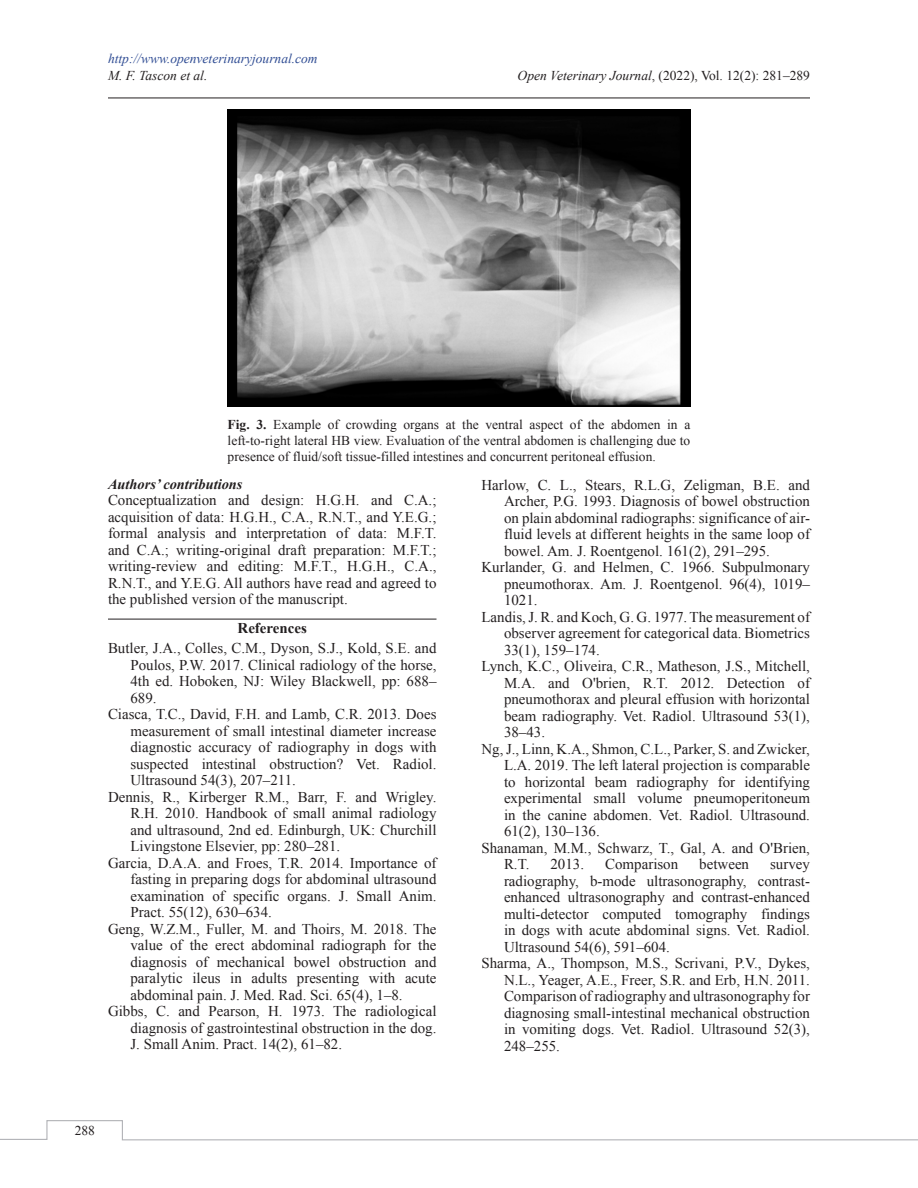
<style>
.page{position:relative;width:918px;height:1188px;background:#fff}
.page>*{position:absolute;margin:0;border:0;box-sizing:border-box;transform-origin:0 0}
.Reference_Text{font:15px/16.5px "Times New Roman";color:#231f20;text-align:justify}
.Para{font:15px/16.5px "Times New Roman";color:#231f20;text-align:justify}
.Reference_Head{font:700 15px "Times New Roman";color:#231f20}
.B_Head{font:italic 700 14.4px "Times New Roman";color:#231f20}
.Fig_Caption{font:13.5px/16.2px "Times New Roman";color:#231f20;text-align:justify}
.t1{font:italic 13.5px "Times New Roman";color:#304d94}
.t2{font:italic 13.5px "Times New Roman";color:#231f20}
.s1{font-style:italic}
.s2{font-weight:700}
</style>
<div class="page">
<hr style="left:108px;top:98px;width:702px;height:1px;background:#231f20">
<svg style="left:0;top:1120px;width:918px;height:21px"></svg>
<hr style="left:108px;top:619px;width:328px;height:1px;background:#231f20">
<img style="left:228px;top:110px;width:462px;height:297px">
<p class="t1" style="left:108px;top:50px;width:211px">http://www.openveterinaryjournal.com</p>
<p class="t2" style="left:108px;top:66px;width:101px">M. F. Tascon et al.</p>
<p class="Fig_Caption" style="left:518px;top:67px;width:294px"><span class="s1">Open Veterinary Journal</span>, (2022), Vol. 12(2): 281–289</p>
<p class="Fig_Caption" style="left:228px;top:416px;width:464px"><span class="s2">Fig. 3.</span> Example of crowding organs at the ventral aspect of the abdomen in a left-to-right lateral HB view. Evaluation of the ventral abdomen is challenging due to presence of fluid/soft tissue-filled intestines and concurrent peritoneal effusion.</p>
<p class="B_Head" style="left:108px;top:474px;width:136px">Authors’ contributions</p>
<p class="Para" style="left:108px;top:492px;width:330px">Conceptualization and design: H.G.H. and C.A.; acquisition of data: H.G.H., C.A., R.N.T., and Y.E.G.; formal analysis and interpretation of data: M.F.T. and C.A.; writing-original draft preparation: M.F.T.; writing-review and editing: M.F.T., H.G.H., C.A., R.N.T., and Y.E.G. All authors have read and agreed to the published version of the manuscript.</p>
<p class="Reference_Head" style="left:238px;top:618px;width:71px">References</p>
<p class="Reference_Text" style="left:130px;top:640px;width:308px;text-indent:-22px">Butler, J.A., Colles, C.M., Dyson, S.J., Kold, S.E. and Poulos, P.W. 2017. Clinical radiology of the horse, 4th ed. Hoboken, NJ: Wiley Blackwell, pp: 688– 689.</p>
<p class="Reference_Text" style="left:130px;top:706px;width:308px;text-indent:-22px">Ciasca, T.C., David, F.H. and Lamb, C.R. 2013. Does measurement of small intestinal diameter increase diagnostic accuracy of radiography in dogs with suspected intestinal obstruction? Vet. Radiol.<br>Ultrasound 54(3), 207–211.</p>
<p class="Reference_Text" style="left:130px;top:788px;width:308px;text-indent:-22px">Dennis, R., Kirberger R.M., Barr, F. and Wrigley.<br>R.H. 2010. Handbook of small animal radiology and ultrasound, 2nd ed. Edinburgh, UK: Churchill Livingstone Elsevier, pp: 280–281.</p>
<p class="Reference_Text" style="left:130px;top:854px;width:308px;text-indent:-22px">Garcia, D.A.A. and Froes, T.R. 2014. Importance of fasting in preparing dogs for abdominal ultrasound examination of specific organs. J. Small Anim.<br>Pract. 55(12), 630–634.</p>
<p class="Reference_Text" style="left:130px;top:920px;width:308px;text-indent:-22px">Geng, W.Z.M., Fuller, M. and Thoirs, M. 2018. The value of the erect abdominal radiograph for the diagnosis of mechanical bowel obstruction and paralytic ileus in adults presenting with acute abdominal pain. J. Med. Rad. Sci. 65(4), 1–8.</p>
<p class="Reference_Text" style="left:130px;top:1003px;width:308px;text-indent:-22px">Gibbs, C. and Pearson, H. 1973. The radiological diagnosis of gastrointestinal obstruction in the dog.<br>J. Small Anim. Pract. 14(2), 61–82.</p>
<p class="Reference_Text" style="left:504px;top:476px;width:308px;text-indent:-22px">Harlow, C. L., Stears, R.L.G, Zeligman, B.E. and Archer, P.G. 1993. Diagnosis of bowel obstruction on plain abdominal radiographs: significance of air&shy;fluid levels at different heights in the same loop of bowel. Am. J. Roentgenol. 161(2), 291–295.</p>
<p class="Reference_Text" style="left:504px;top:559px;width:308px;text-indent:-22px">Kurlander, G. and Helmen, C. 1966. Subpulmonary pneumothorax. Am. J. Roentgenol. 96(4), 1019– 1021.</p>
<p class="Reference_Text" style="left:504px;top:608px;width:308px;text-indent:-22px">Landis, J. R. and Koch, G. G. 1977. The measurement of observer agreement for categorical data. Biometrics 33(1), 159–174.</p>
<p class="Reference_Text" style="left:504px;top:658px;width:308px;text-indent:-22px">Lynch, K.C., Oliveira, C.R., Matheson, J.S., Mitchell, M.A. and O'brien, R.T. 2012. Detection of pneumothorax and pleural effusion with horizontal beam radiography. Vet. Radiol. Ultrasound 53(1), 38–43.</p>
<p class="Reference_Text" style="left:504px;top:740px;width:308px;text-indent:-22px">Ng, J., Linn, K.A., Shmon, C.L., Parker, S. and Zwicker, L.A. 2019. The left lateral projection is comparable to horizontal beam radiography for identifying experimental small volume pneumoperitoneum in the canine abdomen. Vet. Radiol. Ultrasound.<br>61(2), 130–136.</p>
<p class="Reference_Text" style="left:504px;top:839px;width:308px;text-indent:-22px">Shanaman, M.M., Schwarz, T., Gal, A. and O'Brien,<br>R.T.</p>
<p class="Reference_Text" style="left:551px;top:856px;width:35px">2013.</p>
<p class="Reference_Text" style="left:605px;top:856px;width:75px">Comparison</p>
<p class="Reference_Text" style="left:699px;top:856px;width:51px">between</p>
<p class="Reference_Text" style="left:504px;top:856px;width:308px;text-indent:266px">survey radiography, b-mode ultrasonography, contrast&shy;enhanced ultrasonography and contrast-enhanced multi-detector computed tomography findings in dogs with acute abdominal signs. Vet. Radiol.<br>Ultrasound 54(6), 591–604.</p>
<p class="Reference_Text" style="left:504px;top:955px;width:308px;text-indent:-22px">Sharma, A., Thompson, M.S., Scrivani, P.V., Dykes, N.L., Yeager, A.E., Freer, S.R. and Erb, H.N. 2011.<br>Comparison of radiography and ultrasonography for diagnosing small-intestinal mechanical obstruction in vomiting dogs. Vet. Radiol. Ultrasound 52(3), 248–255.</p>
<p class="Fig_Caption" style="left:75px;top:1122px;width:22px">288</p>
</div>
